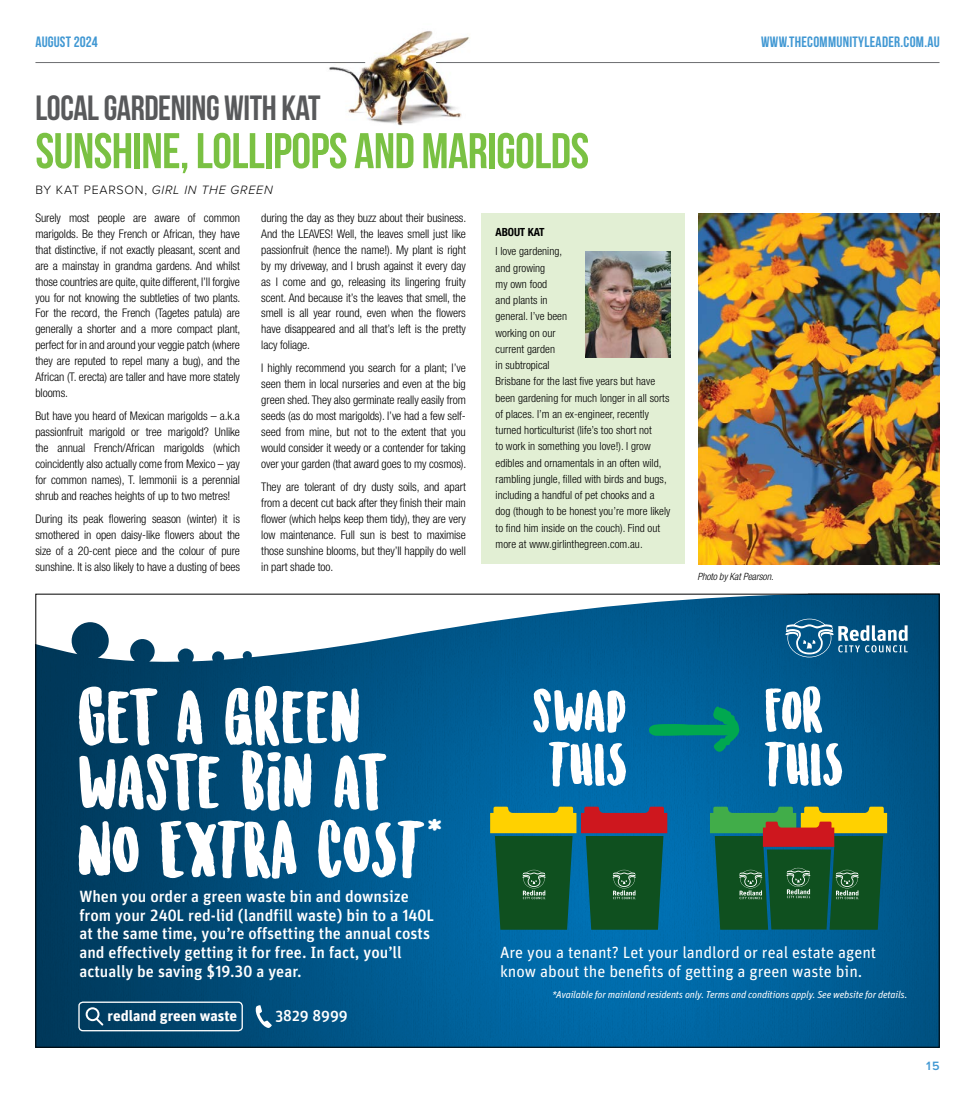
<style>
.page{position:relative;width:975px;height:1099px;background:#fff}
.page>*{position:absolute;margin:0;border:0;box-sizing:border-box;transform-origin:0 0}
.t1{font:72.5px/66.2px "Sunrise International";letter-spacing:.02em;color:#fff}
.t2{font:56.25px/53.8px "Sunrise International";letter-spacing:.03em;color:#fff}
.t3{font:50px "Bebas Neue";letter-spacing:-.01em;color:#7ac143}
.t4{font:35px "Bebas Neue";letter-spacing:-.01em;color:#58595b}
.t5{font:500 16.25px/18.8px "Unit Pro";color:#fff}
.t6{font:16.25px/18.8px "Unit Pro";color:#fff}
.t7{font:500 15.88px "Unit Pro";color:#fff;scale:.96 1}
.t8{font:15px "Bebas Neue";letter-spacing:.02em;color:#4198d3}
.t9{font:700 15px "Unit Pro";color:#fff}
.t10{font:italic 300 12.5px "Proxima Nova";letter-spacing:.06em;color:#000}
.t11{font:600 12.5px "Proxima Nova";color:#4198d3}
.t12{font:300 condensed 11.88px/15.9px "Helvetica Neue LT Pro";letter-spacing:-.01em;color:#000;text-align:justify}
.t13{font:300 condensed 11.25px/16.2px "Helvetica Neue LT Pro";letter-spacing:.005em;color:#000}
.t14{font:700 condensed 11.25px "Helvetica Neue LT Pro";letter-spacing:-.01em;color:#000}
.t15{font:italic 10px "Unit Pro";letter-spacing:-.015em;color:#fff}
.t16{font:italic 300 condensed 10px "Helvetica Neue LT Pro";letter-spacing:-.01em;color:#000}
.s1{font-style:normal}
</style>
<div class="page">
<img style="left:37px;top:596px;width:900px;height:449px">
<svg style="left:254px;top:1005px;width:18px;height:23px"></svg>
<div style="left:78px;top:1001px;width:165px;height:30px;border:1px solid #fff;border-radius:4px"></div>
<div style="left:86px;top:1007px;width:13px;height:14px;border:2px solid #fff;border-radius:50%"></div>
<svg style="left:94px;top:1016px;width:11px;height:11px"></svg>
<svg style="left:37px;top:596px;width:770px;height:65px"></svg>
<svg style="left:785px;top:618px;width:122px;height:39px;background:#3b799e"></svg>
<svg style="left:490px;top:806px;width:177px;height:123px;background:#355f3c"></svg>
<svg style="left:710px;top:806px;width:177px;height:123px;background:#366337"></svg>
<svg style="left:649px;top:706px;width:90px;height:45px;background:#007b83"></svg>
<hr style="left:35px;top:62px;width:330px;height:1px;background:#6d6e71">
<hr style="left:436px;top:62px;width:503px;height:1px;background:#6d6e71">
<img style="left:698px;top:213px;width:241px;height:351px">
<div style="left:481px;top:213px;width:204px;height:351px;background:#e2efd4"></div>
<img style="left:585px;top:251px;width:85px;height:106px">
<img style="left:329px;top:31px;width:141px;height:95px">
<p class="t8" style="left:35px;top:33px;width:64px">AUGUST 2024</p>
<p class="t8" style="left:761px;top:33px;width:180px">WWW.THECOMMUNITYLEADER.COM.AU</p>
<h3 class="t4" style="left:35px;top:89px;width:286px">LOCAL GARDENING WITH KAT</h3>
<h3 class="t3" style="left:35px;top:123px;width:555px">SUNSHINE, LOLLIPOPS AND MARIGOLDS</h3>
<p class="t10" style="left:35px;top:181px;width:239px"><span class="s1">BY KAT PEARSON,</span> GIRL IN THE GREEN</p>
<p class="t12" style="left:35px;top:209px;width:206px">Surely most people are aware of common marigolds. Be they French or African, they have that distinctive, if not exactly pleasant, scent and are a mainstay in grandma gardens. And whilst those countries are quite, quite different, I’ll forgive you for not knowing the subtleties of two plants.<br>For the record, the French (Tagetes patula) are generally a shorter and a more compact plant, perfect for in and around your veggie patch (where they are reputed to repel many a bug), and the African (T. erecta) are taller and have more stately blooms.</p>
<p class="t12" style="left:35px;top:408px;width:206px">But have you heard of Mexican marigolds – a.k.a passionfruit marigold or tree marigold? Unlike the annual French/African marigolds (which coincidently also actually come from Mexico – yay for common names), T. lemmonii is a perennial shrub and reaches heights of up to two metres!</p>
<p class="t12" style="left:35px;top:511px;width:206px">During its peak flowering season (winter) it is smothered in open daisy-like flowers about the size of a 20-cent piece and the colour of pure sunshine. It is also likely to have a dusting of bees</p>
<p class="t12" style="left:261px;top:209px;width:206px">during the day as they buzz about their business.<br>And the LEAVES! Well, the leaves smell just like passionfruit (hence the name!). My plant is right by my driveway, and I brush against it every day as I come and go, releasing its lingering fruity scent. And because it’s the leaves that smell, the smell is all year round, even when the flowers have disappeared and all that’s left is the pretty lacy foliage.</p>
<p class="t12" style="left:261px;top:360px;width:206px">I highly recommend you search for a plant; I’ve seen them in local nurseries and even at the big green shed. They also germinate really easily from seeds (as do most marigolds). I’ve had a few self&shy;seed from mine, but not to the extent that you would consider it weedy or a contender for taking over your garden (that award goes to my cosmos).</p>
<p class="t12" style="left:261px;top:479px;width:206px">They are tolerant of dry dusty soils, and apart from a decent cut back after they finish their main flower (which helps keep them tidy), they are very low maintenance. Full sun is best to maximise those sunshine blooms, but they’ll happily do well in part shade too.</p>
<p class="t14" style="left:495px;top:225px;width:51px">ABOUT KAT</p>
<p class="t13" style="left:495px;top:243px;width:176px">I love gardening,<br>and growing<br>my own food<br>and plants in<br>general. I’ve been<br>working on our<br>current garden<br>in subtropical<br>Brisbane for the last five years but have been gardening for much longer in all sorts of places. I’m an ex-engineer, recently turned horticulturist (life’s too short not<br>to work in something you love!). I grow edibles and ornamentals in an often wild, rambling jungle, filled with birds and bugs, including a handful of pet chooks and a dog (though to be honest you’re more likely to find him inside on the couch). Find out more at www.girlinthegreen.com.au.</p>
<p class="t16" style="left:697px;top:571px;width:78px">Photo by Kat Pearson.</p>
<h1 class="t1" style="left:78px;top:688px;width:364px">GET A GREEN<br>WASTE BIN AT<br>NO EXTRA COST<sup>*</sup></h1>
<h3 class="t5" style="left:79px;top:886px;width:356px">When you order a green waste bin and downsize from your 240L red-lid (landfill waste) bin to a 140L at the same time, you’re offsetting the annual costs and effectively getting it for free. In fact, you’ll actually be saving $19.30 a year.</h3>
<p class="t9" style="left:107px;top:1005px;width:131px">redland green waste</p>
<h3 class="t7" style="left:275px;top:1004px;width:77px">3829 8999</h3>
<h2 class="t2" style="left:533px;top:686px;width:95px">SWAP<br>THIS</h2>
<h2 class="t2" style="left:765px;top:686px;width:79px">FOR<br>THIS</h2>
<h3 class="t6" style="left:500px;top:942px;width:378px">Are you a tenant? Let your landlord or real estate agent know about the benefits of getting a green waste bin.</h3>
<p class="t15" style="left:552px;top:987px;width:357px">*Available for mainland residents only. Terms and conditions apply. See website for details.</p>
<p class="t11" style="left:925px;top:1056px;width:15px">15</p>
</div>
